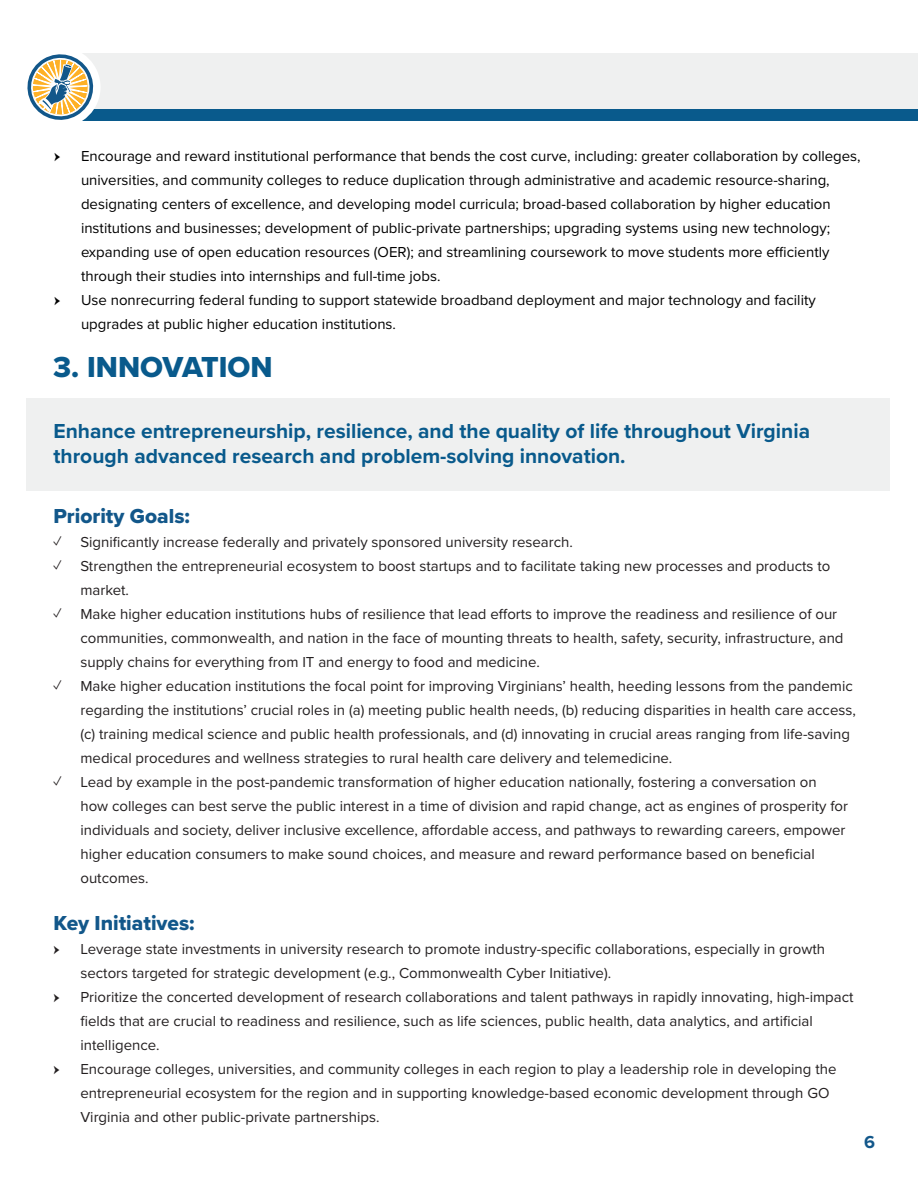
<style>
.page{position:relative;width:918px;height:1188px;background:#fff}
.page>*{position:absolute;margin:0;border:0;box-sizing:border-box;transform-origin:0 0}
.t1{font:30px "Proxima Nova Extrabld";color:#095a8c}
.t2{font:700 21px/25.2px "Proxima Nova";color:#095a8c}
.t3{font:21px "Proxima Nova Extrabld";color:#12578a}
.t4{font:700 18px "Proxima Nova";color:#12578a}
.t5{font:15px/24px "Proxima Nova";color:#231f20}
.t6{font:15px/24px "Proxima Nova";color:#000}
.t7{font:15px "Minion Pro";color:#231f20}
.t8{font:15px "Minion Pro";color:#000}
</style>
<div class="page">
<div style="left:60px;top:53px;width:858px;height:56px;background:#eff0f0"></div>
<div style="left:60px;top:109px;width:858px;height:11px;background:#095a8c"></div>
<svg style="left:27px;top:53px;width:78px;height:68px"></svg>
<div style="left:26px;top:398px;width:864px;height:92px;background:#eff0f0"></div>
<p class="t8" style="left:54px;top:146px;width:8px">ӹ</p>
<p class="t6" style="left:81px;top:143px;width:781px">Encourage and reward institutional performance that bends the cost curve, including: greater collaboration by colleges, universities, and community colleges to reduce duplication through administrative and academic resource-sharing, designating centers of excellence, and developing model curricula; broad-based collaboration by higher education institutions and businesses; development of public-private partnerships; upgrading systems using new technology; expanding use of open education resources (OER); and streamlining coursework to move students more efficiently through their studies into internships and full-time jobs.</p>
<p class="t8" style="left:54px;top:290px;width:8px">ӹ</p>
<p class="t6" style="left:81px;top:287px;width:736px">Use nonrecurring federal funding to support statewide broadband deployment and major technology and facility upgrades at public higher education institutions.</p>
<p class="t1" style="left:53px;top:345px;width:221px">3. INNOVATION</p>
<p class="t2" style="left:53px;top:418px;width:758px">Enhance entrepreneurship, resilience, and the quality of life throughout Virginia through advanced research and problem-solving innovation.</p>
<p class="t3" style="left:53px;top:501px;width:138px">Priority Goals:</p>
<p class="t5" style="left:53px;top:530px;width:521px">✓ Significantly increase federally and privately sponsored university research.</p>
<p class="t5" style="left:80px;top:554px;width:751px;text-indent:-27px">✓ Strengthen the entrepreneurial ecosystem to boost startups and to facilitate taking new processes and products to market.</p>
<p class="t5" style="left:80px;top:602px;width:765px;text-indent:-27px">✓ Make higher education institutions hubs of resilience that lead efforts to improve the readiness and resilience of our communities, commonwealth, and nation in the face of mounting threats to health, safety, security, infrastructure, and supply chains for everything from IT and energy to food and medicine.</p>
<p class="t5" style="left:80px;top:674px;width:777px;text-indent:-27px">✓ Make higher education institutions the focal point for improving Virginians’ health, heeding lessons from the pandemic regarding the institutions’ crucial roles in (a) meeting public health needs, (b) reducing disparities in health care access, (c) training medical science and public health professionals, and (d) innovating in crucial areas ranging from life-saving medical procedures and wellness strategies to rural health care delivery and telemedicine.</p>
<p class="t5" style="left:80px;top:770px;width:769px;text-indent:-27px">✓ Lead by example in the post-pandemic transformation of higher education nationally, fostering a conversation on how colleges can best serve the public interest in a time of division and rapid change, act as engines of prosperity for individuals and society, deliver inclusive excellence, affordable access, and pathways to rewarding careers, empower higher education consumers to make sound choices, and measure and reward performance based on beneficial outcomes.</p>
<p class="t3" style="left:53px;top:908px;width:143px">Key Initiatives:</p>
<p class="t7" style="left:53px;top:939px;width:8px">ӹ</p>
<p class="t5" style="left:80px;top:937px;width:746px">Leverage state investments in university research to promote industry-specific collaborations, especially in growth sectors targeted for strategic development (e.g., Commonwealth Cyber Initiative).</p>
<p class="t7" style="left:53px;top:987px;width:8px">ӹ</p>
<p class="t5" style="left:80px;top:985px;width:775px">Prioritize the concerted development of research collaborations and talent pathways in rapidly innovating, high-impact fields that are crucial to readiness and resilience, such as life sciences, public health, data analytics, and artificial intelligence.</p>
<p class="t7" style="left:53px;top:1059px;width:8px">ӹ</p>
<p class="t5" style="left:80px;top:1057px;width:758px">Encourage colleges, universities, and community colleges in each region to play a leadership role in developing the entrepreneurial ecosystem for the region and in supporting knowledge-based economic development through GO<br>Virginia and other public-private partnerships.</p>
<p class="t4" style="left:864px;top:1129px;width:12px">6</p>
</div>
